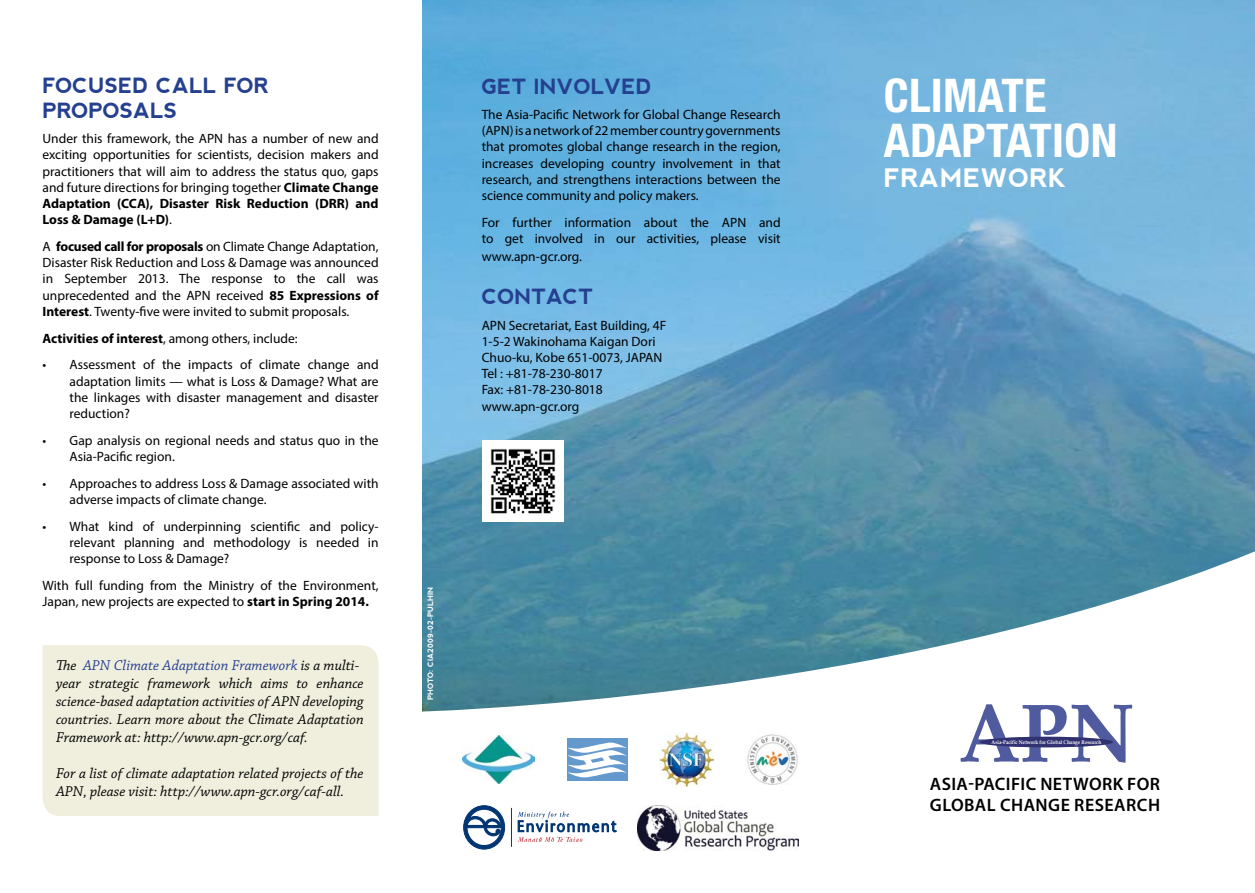
<style>
.page{position:relative;width:1255px;height:893px;background:#fff}
.page>*{position:absolute;margin:0;border:0;box-sizing:border-box;transform-origin:0 0}
.t1{font:700 condensed 46.5px/45px "Helvetica Neue LT Pro";letter-spacing:.005em;color:#fff}
.t2{font:700 25.5px "nevis";letter-spacing:.025em;color:#fff}
.t3{font:700 21px/25.2px "nevis";color:#25408f}
.t4{font:600 18px/21px "Myriad Pro";letter-spacing:.02em;color:#000}
.t5{font:italic 15px/18px "Chaparral Pro";color:#000}
.t6{font:13.5px/16.2px "Myriad Pro";color:#000;text-align:justify}
.t7{font:700 7.5px "nevis";color:#fff}
.t8{font:700 5.25px "Book Antiqua";color:#fff;scale:.91 1}
.s1{font-weight:700}
.s2{color:#25408f}
</style>
<div class="page">
<img style="left:422px;top:0;width:832px;height:712px">
<svg style="left:960px;top:704px;width:172px;height:59px"></svg>
<div style="left:979px;top:737px;width:134px;height:10px;background:#313172;border-radius:50%"></div>
<div style="left:567px;top:739px;width:60px;height:42px;background:#6499cd"></div>
<svg style="left:567px;top:742px;width:60px;height:35px"></svg>
<img style="left:638px;top:805px;width:160px;height:45px">
<svg style="left:517px;top:811px;width:100px;height:31px"></svg>
<hr style="left:511px;top:808px;width:1px;height:39px;background:#003573">
<svg style="left:463px;top:805px;width:42px;height:44px"></svg>
<img style="left:747px;top:734px;width:51px;height:51px">
<img style="left:462px;top:736px;width:73px;height:48px">
<img style="left:659px;top:733px;width:54px;height:54px">
<div style="left:43px;top:645px;width:335px;height:171px;background:#f0efde"></div>
<img style="left:482px;top:440px;width:81px;height:81px">
<h3 class="t3" style="left:43px;top:73px;width:197px">FOCUSED CALL FOR<br>PROPO</h3>
<h1 class="t1" style="left:883px;top:73px;width:235px">CLIMATE<br>ADAPTATION</h1>
<h2 class="t2" style="left:883px;top:163px;width:184px">FRAMEWORK</h2>
<h3 class="t3" style="left:481px;top:74px;width:172px">GET INVOLVED</h3>
<p class="t6" style="left:481px;top:106px;width:300px">The Asia-Pacific Network for Global Change Research (APN) is a network of 22 member country governments that promotes global change research in the region, increases developing country involvement in that research, and strengthens interactions between the science community and policy makers.</p>
<p class="t6" style="left:481px;top:214px;width:300px">For further information about the APN and to get involved in our activities, please visit</p>
<p class="t6" style="left:481px;top:248px;width:102px">www.apn-gcr.org.</p>
<h3 class="t3" style="left:481px;top:284px;width:66px">CONTACT</h3>
<p class="t6" style="left:481px;top:317px;width:186px;text-align:left">APN Secretariat, East Building, 4F<br>1-5-2 Wakinohama Kaigan Dori<br>Chuo-ku, Kobe 651-0073, JAPAN<br>Tel : +81-78-230-8017<br>Fax: +81-78-230-8018 www.apn-gcr.org</p>
<h3 class="t3" style="left:120px;top:98px;width:57px">SALS</h3>
<p class="t6" style="left:43px;top:130px;width:337px">Under this framework, the APN has a number of new and exciting opportunities for scientists, decision makers and practitioners that will aim to address the status quo, gaps and future directions for bringing together <span class="s1">Climate Change Adaptation (CCA), Disaster Risk Reduction (DRR) and Loss &amp; Damage (L+D)</span>.</p>
<p class="t6" style="left:43px;top:238px;width:337px">A <span class="s1">focused call for proposals</span> on Climate Change Adaptation, Disaster Risk Reduction and Loss &amp; Damage was announced in September 2013. The response to the call was unprecedented and the APN received <span class="s1">85 Expressions of Interest</span>. Twenty-five were invited to submit proposals.</p>
<p class="t6" style="left:43px;top:330px;width:257px"><span class="s1">Activities of interest</span>, among others, include:</p>
<p class="t6" style="left:70px;top:357px;width:310px;text-indent:-27px">• Assessment of the impacts of climate change and adaptation limits — what is Loss &amp; Damage? What are the linkages with disaster management and disaster reduction?</p>
<p class="t6" style="left:70px;top:432px;width:310px;text-indent:-27px">• Gap analysis on regional needs and status quo in the<br>Asia-Pacific region.</p>
<p class="t6" style="left:70px;top:475px;width:310px;text-indent:-27px">• Approaches to address Loss &amp; Damage associated with adverse impacts of climate change.</p>
<p class="t6" style="left:70px;top:518px;width:310px;text-indent:-27px">• What kind of underpinning scientific and policy&shy;relevant planning and methodology is needed in response to Loss &amp; Damage?</p>
<p class="t6" style="left:43px;top:577px;width:337px">With full funding from the Ministry of the Environment,<br>Japan, new projects are expected to <span class="s1">start in Spring 2014.</span></p>
<p class="t7" style="left:426px;top:700px;width:115px;rotate:-90deg">PHOTO: CIA2009-02-PULHIN</p>
<p class="t5" style="left:56px;top:657px;width:309px">The <span class="s2">APN Climate Adaptation Framework</span> is a multi&shy;year strategic framework which aims to enhance science-based adaptation activities of APN developing countries. Learn more about the Climate Adaptation Framework at: http://www.apn-gcr.org/caf.</p>
<p class="t5" style="left:56px;top:765px;width:309px">For a list of climate adaptation related projects of the<br>APN, please visit: http://www.apn-gcr.org/caf-all.</p>
<h3 class="t4" style="left:929px;top:773px;width:232px">ASIA-PACIFIC NETWORK FOR<br>GLOBAL CHANG</h3>
<p class="t8" style="left:991px;top:739px;width:122px">Asia-Pacific Network for Global Change Research</p>
<h3 class="t4" style="left:1060px;top:794px;width:101px">E RESEARCH</h3>
</div>
